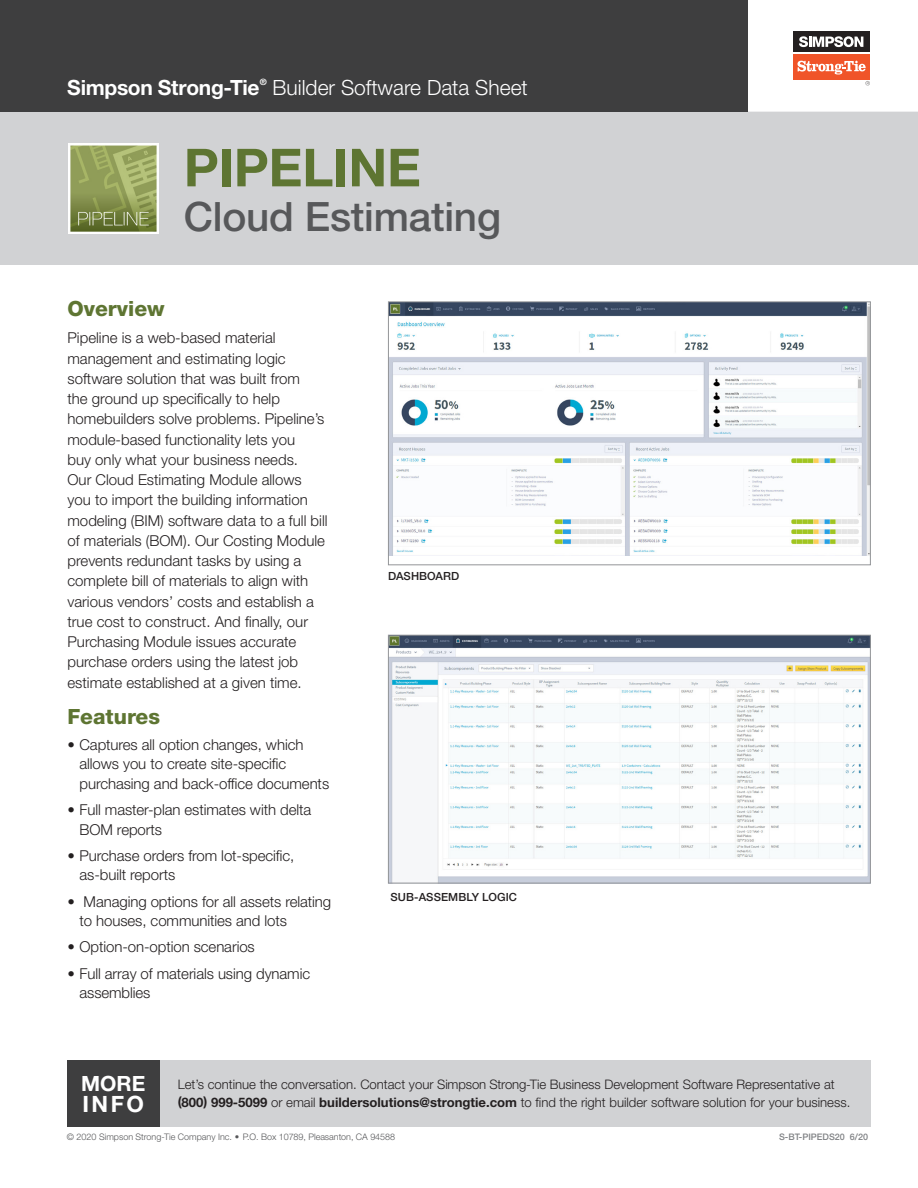
<style>
.page{position:relative;width:918px;height:1188px;background:#fff}
.page>*{position:absolute;margin:0;border:0;box-sizing:border-box;transform-origin:0 0}
.title_case_header{font:700 52.5px "Helvetica Neue LT Std";letter-spacing:-.005em;color:#5e7532}
.title_case_header-2{font:500 40.5px "Helvetica Neue LT Std";letter-spacing:-.005em;color:#57585a}
.t1{font:700 22.5px "Helvetica Neue LT Std";color:#fff}
.page_header_BLACK{font:300 21px "Helvetica Neue LT Std";color:#fff}
.page_header_BLACK-2{font:700 21px "Helvetica Neue LT Std";letter-spacing:-.015em;color:#fff}
.t2{font:800 21px "Helvetica Neue LT Std";color:#5e7532}
.paragraph_body_10_13{font:300 15px/20.2px "Helvetica Neue LT Std";color:#231f20}
.paragraph_body_9_11{font:300 13.2px/18px "Helvetica Neue LT Std";color:#231f20}
.Picture_Caption{font:500 11.25px "Helvetica Neue LT Std";letter-spacing:.01em;color:#231f20}
.copyright{font:300 9px "Helvetica Neue LT Std";color:#57585a}
.t3{font:500 9px "Helvetica Neue LT Std";color:#808285}
.page_header_BLACK-3{font:700 8.7px "Helvetica Neue LT Std";color:#fff}
.s1{font-family:"Helvetica LT Std Ultra Comp";font-weight:400}
.s2{font-weight:700}
</style>
<div class="page">
<hr style="left:0;top:112px;width:918px;height:1px;background:#d1d2d4">
<hr style="left:747px;top:0;width:1px;height:112px;background:#d1d2d4">
<div style="left:0;top:113px;width:918px;height:152px;background:#d1d2d4"></div>
<div style="left:0;top:0;width:747px;height:112px;background:#3e3e3f"></div>
<div style="left:793px;top:54px;width:77px;height:26px;background:#f05429"></div>
<div style="left:793px;top:32px;width:77px;height:20px;background:#231f20"></div>
<svg style="left:799px;top:36px;width:64px;height:11px"></svg>
<svg style="left:798px;top:61px;width:68px;height:14px"></svg>
<svg style="left:865px;top:81px;width:5px;height:4px"></svg>
<img style="left:69px;top:144px;width:89px;height:89px">
<div style="left:67px;top:1060px;width:804px;height:66px;background:#d1d2d4"></div>
<div style="left:67px;top:1060px;width:93px;height:66px;background:#3e3e3f"></div>
<img style="left:390px;top:303px;width:479px;height:253px">
<div style="left:388px;top:301px;width:483px;height:264px;border:1px solid #939598"></div>
<img style="left:390px;top:637px;width:479px;height:244px">
<div style="left:388px;top:635px;width:483px;height:248px;border:1px solid #939598"></div>
<p class="page_header_BLACK-2" style="left:67px;top:74px;width:194px">Simpson Strong-Tie</p>
<p class="page_header_BLACK-3" style="left:260px;top:77px;width:8px">®</p>
<p class="page_header_BLACK" style="left:273px;top:74px;width:257px">Builder Software Data Sheet</p>
<p class="title_case_header" style="left:184px;top:135px;width:239px">PIPELINE</p>
<p class="title_case_header-2" style="left:184px;top:193px;width:319px">Cloud Estimating</p>
<p class="t2" style="left:68px;top:296px;width:99px">Overview</p>
<p class="paragraph_body_10_13" style="left:68px;top:328px;width:262px">Pipeline is a web-based material management and estimating logic software solution that was built from<br>the ground up specifically to help homebuilders solve problems. Pipeline’s module-based functionality lets you<br>buy only what your business needs.<br>Our Cloud Estimating Module allows you to import the building information modeling (BIM) software data to a full bill of materials (BOM). Our Costing Module prevents redundant tasks by using a complete bill of materials to align with various vendors’ costs and establish a true cost to construct. And finally, our Purchasing Module issues accurate purchase orders using the latest job estimate established at a given time.</p>
<p class="t2" style="left:68px;top:704px;width:94px">Features</p>
<p class="paragraph_body_10_13" style="left:80px;top:735px;width:251px;line-height:19.5px;text-indent:-12px"><span class="s1">•</span> Captures all option changes, which allows you to create site-specific purchasing and back-office documents</p>
<p class="paragraph_body_10_13" style="left:80px;top:800px;width:233px;line-height:19.5px;text-indent:-12px"><span class="s1">•</span> Full master-plan estimates with delta<br>BOM reports</p>
<p class="paragraph_body_10_13" style="left:80px;top:846px;width:216px;line-height:19.5px;text-indent:-12px"><span class="s1">•</span> Purchase orders from lot-specific, as-built reports</p>
<p class="paragraph_body_10_13" style="left:80px;top:891px;width:253px;line-height:19.5px;text-indent:-12px"><span class="s1">•</span> Managing options for all assets relating to houses, communities and lots</p>
<p class="paragraph_body_10_13" style="left:68px;top:937px;width:189px"><span class="s1">•</span> Option-on-option scenarios</p>
<p class="paragraph_body_10_13" style="left:80px;top:963px;width:232px;line-height:19.5px;text-indent:-12px"><span class="s1">•</span> Full array of materials using dynamic assemblies</p>
<p class="Picture_Caption" style="left:388px;top:569px;width:73px">DASHBOARD</p>
<p class="Picture_Caption" style="left:390px;top:890px;width:128px">SUB-ASSEMBLY LOGIC</p>
<p class="page_header_BLACK-2" style="left:81px;top:1071px;width:66px">MORE</p>
<p class="t1" style="left:82px;top:1090px;width:63px">INFO</p>
<p class="copyright" style="left:67px;top:1132px;width:330px">© 2020 Simpson Strong-Tie Company Inc. • P.O. Box 10789, Pleasanton, CA 94588</p>
<p class="t3" style="left:779px;top:1132px;width:91px">S-BT-PIPEDS20 6/20</p>
<p class="paragraph_body_9_11" style="left:178px;top:1075px;width:674px">Let’s continue the conversation. Contact your Simpson Strong-Tie Business Development Software Representative at <span class="s2">(800) 999-5099</span> or email <span class="s2">buildersolutions@strongtie.com</span> to find the right builder software solution for your business.</p>
</div>
